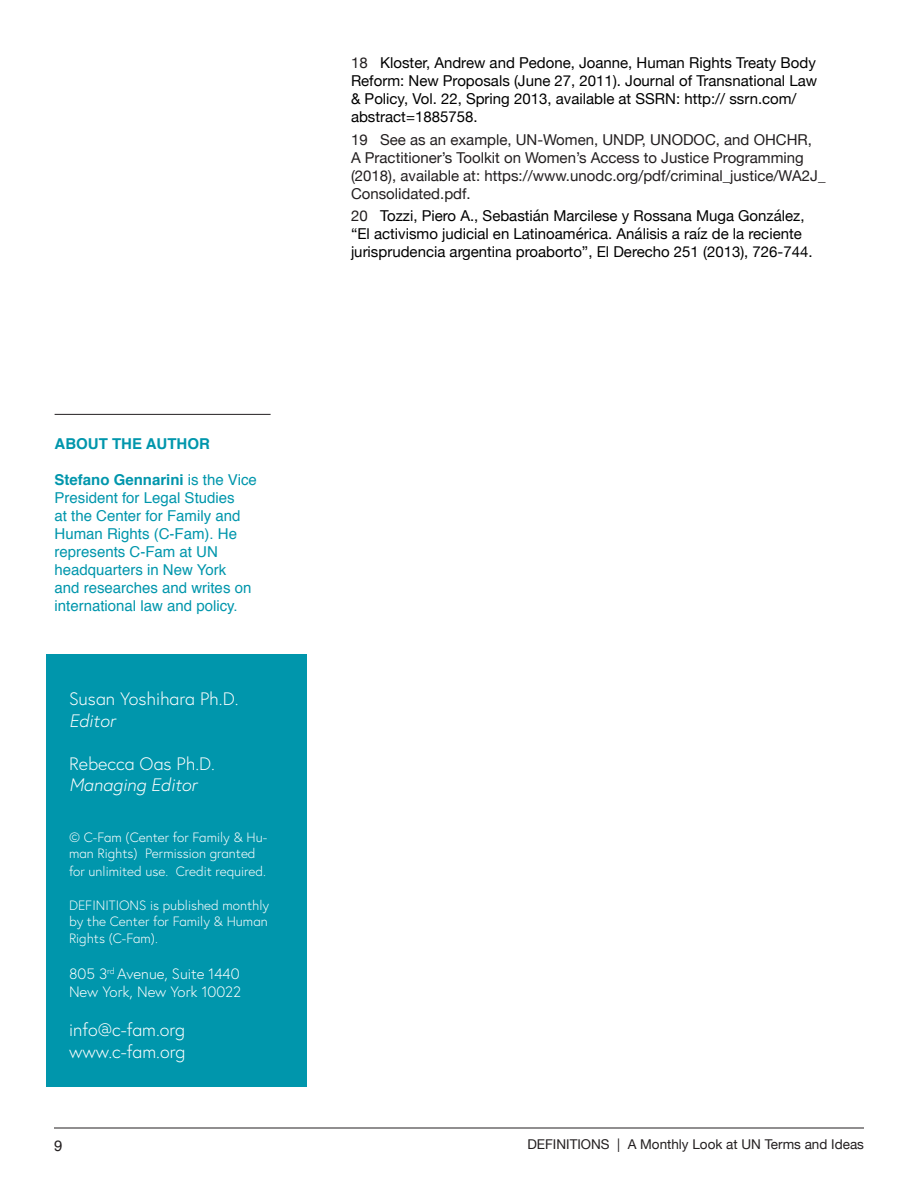
<style>
.page{position:relative;width:918px;height:1188px;background:#fff}
.page>*{position:absolute;margin:0;border:0;box-sizing:border-box;transform-origin:0 0}
.t1{font:300 18px "Europa";color:#fff}
.t2{font:italic 300 18px "Europa";color:#fff}
.t3{font:15px/18px "Helvetica Neue";color:#000}
.t4{font:15px/18px "Helvetica Neue";color:#231f20}
.t5{font:15px/18px "Helvetica";color:#0096ac}
.t6{font:300 15px "Europa";color:#fff}
.t7{font:700 15px "Helvetica";color:#0096ac}
.t8{font:15px "Helvetica";color:#231f20}
.t9{font:300 13.5px/16.2px "Europa";color:#fff}
.t10{font:13.5px "Helvetica Neue";color:#231f20}
.s1{font-weight:700}
.s2{color:#231f20}
</style>
<div class="page">
<hr style="left:54px;top:1128px;width:810px;height:1px;background:#231f20">
<div style="left:47px;top:654px;width:260px;height:433px;background:#0096ac"></div>
<hr style="left:55px;top:414px;width:216px;height:1px;background:#231f20">
<p class="t7" style="left:55px;top:432px;width:157px">ABOUT THE AUTHOR</p>
<p class="t5" style="left:55px;top:471px;width:204px"><span class="s1">Stefano Gennarini</span> is the Vice<br>President for Legal Studies<br>at the Center for Family and<br>Human Rights (C-Fam). He represents C-Fam at UN headquarters in New York<br>and researches and writes on international law and policy.</p>
<p class="t1" style="left:69px;top:687px;width:171px">Susan Yoshihara Ph.D.</p>
<p class="t2" style="left:69px;top:709px;width:48px">Editor</p>
<p class="t1" style="left:69px;top:752px;width:148px">Rebecca Oas Ph.D.</p>
<p class="t2" style="left:69px;top:774px;width:130px">Managing Editor</p>
<p class="t9" style="left:69px;top:829px;width:200px">© C-Fam (Center for Family &amp; Hu&shy;man Rights) Permission granted</p>
<p class="t9" style="left:69px;top:863px;width:198px">for unlimited use. Credit required.</p>
<p class="t9" style="left:69px;top:897px;width:202px;text-align:justify">DEFINITIONS is published monthly by the Center for Family &amp; Human Rights (C-Fam).</p>
<p class="t6" style="left:69px;top:964px;width:172px">805 3<sup>rd</sup> Avenue, Suite 1440</p>
<p class="t6" style="left:69px;top:982px;width:174px">New York, New York 10022</p>
<p class="t1" style="left:69px;top:1019px;width:118px">info@c-fam.org</p>
<p class="t1" style="left:69px;top:1040px;width:118px">www.c-fam.org</p>
<p class="t3" style="left:351px;top:55px;width:468px"><span class="s2">18</span> Kloster, Andrew and Pedone, Joanne, Human Rights Treaty Body Reform: New Proposals (June 27, 2011). Journal of Transnational Law &amp; Policy, Vol. 22, Spring 2013, available at SSRN: http:// ssrn.com/ abstract=1885758.</p>
<p class="t4" style="left:351px;top:131px;width:476px">19 See as an example, UN-Women, UNDP, UNODOC, and OHCHR,<br>A Practitioner’s Toolkit on Women’s Access to Justice Programming (2018), available at: https://www.unodc.org/pdf/criminal_justice/WA2J_ Consolidated.pdf.</p>
<p class="t3" style="left:351px;top:208px;width:463px"><span class="s2">20</span> Tozzi, Piero A., Sebastián Marcilese y Rossana Muga González, “El activismo judicial en Latinoamérica. Análisis a raíz de la reciente jurisprudencia argentina proaborto”, El Derecho 251 (2013), 726-744.</p>
<p class="t8" style="left:54px;top:1134px;width:10px">9</p>
<p class="t10" style="left:527px;top:1135px;width:338px">DEFINITIONS | A Monthly Look at UN Terms and Ideas</p>
</div>
